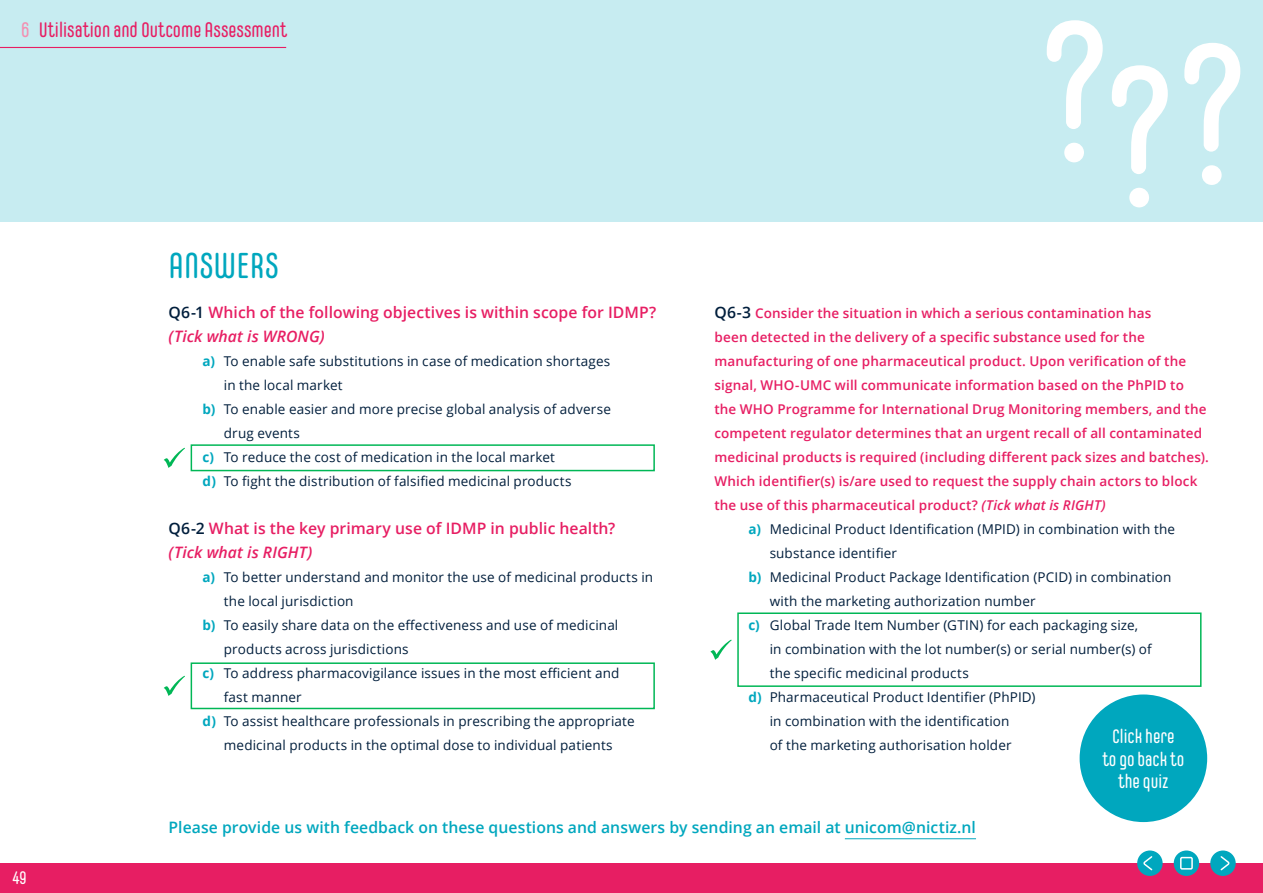
<style>
.page{position:relative;width:1263px;height:893px;background:#fff}
.page>*{position:absolute;margin:0;border:0;box-sizing:border-box;transform-origin:0 0}
.t1{font:197.1px "Carl Marx";color:#fff}
.t2{font:36px "Carl Marx";color:#00a7be}
.t3{font:21px "Carl Marx";color:#e71e63}
.t4{font:19.5px/22.5px "Carl Marx";color:#fff;text-align:center}
.t5{font:18px "Carl Marx";color:#fff}
.t6{font:600 15.75px/24px "Open Sans";letter-spacing:.005em;color:#e71e63}
.t7{font:600 15.75px "Open Sans";letter-spacing:.005em;color:#00a7be}
.t8{font:13.5px "Open Sans";letter-spacing:.01em;color:#001e3c}
.t9{font:600 13.5px "Open Sans";letter-spacing:.01em;color:#e71e63}
.s1{color:#f38fb1}
.s2{color:#001e3c}
.s3{font-style:italic}
.s4{font-weight:700;color:#00a7be}
.s5{font-size:15.75px;color:#001e3c}
</style>
<div class="page">
<div style="left:0;top:0;width:1263px;height:221px;background:#c7ecf1"></div>
<hr style="left:0;top:47px;width:286px;height:1px;background:#e71e63">
<div style="left:191px;top:662px;width:464px;height:47px;border:2px solid #00b756"></div>
<div style="left:737px;top:612px;width:464px;height:75px;border:2px solid #00b756"></div>
<div style="left:191px;top:444px;width:464px;height:27px;border:2px solid #00b756"></div>
<svg style="left:164px;top:676px;width:21px;height:20px"></svg>
<svg style="left:710px;top:640px;width:22px;height:20px"></svg>
<svg style="left:164px;top:448px;width:21px;height:20px"></svg>
<div style="left:1079px;top:694px;width:128px;height:128px;background:#00a7be;border-radius:50%"></div>
<hr style="left:845px;top:838px;width:131px;height:1px;background:#00a7be">
<div style="left:0;top:863px;width:1263px;height:30px;background:#e71e63"></div>
<div style="left:1137px;top:850px;width:25px;height:26px;background:#00a7be;border-radius:50%"></div>
<div style="left:1210px;top:850px;width:26px;height:26px;background:#00a7be;border-radius:50%"></div>
<div style="left:1174px;top:850px;width:25px;height:26px;background:#00a7be;border-radius:50%"></div>
<div style="left:1180px;top:857px;width:13px;height:13px;border:2px solid #fff"></div>
<svg style="left:1143px;top:856px;width:10px;height:15px"></svg>
<svg style="left:1220px;top:856px;width:9px;height:15px"></svg>
<h3 class="t3" style="left:21px;top:18px;width:268px"><span class="s1">6</span> Utilisation and Outcome Assessment</h3>
<h2 class="t2" style="left:169px;top:245px;width:112px">ANSWERS</h2>
<h1 class="t1" style="left:1041px;top:4px;width:206px">???</h1>
<h3 class="t5" style="left:12px;top:867px;width:16px">49</h3>
<p class="t6" style="left:169px;top:300px;width:489px"><span class="s2">Q6-1</span> Which of the following objectives is within scope for IDMP? <span class="s3">(Tick what is WRONG)</span></p>
<p class="t8" style="left:203px;top:352px;width:409px"><span class="s4">a)</span> To enable safe substitutions in case of medication shortages</p>
<p class="t8" style="left:224px;top:376px;width:120px">in the local market</p>
<p class="t8" style="left:203px;top:400px;width:410px"><span class="s4">b)</span> To enable easier and more precise global analysis of adverse</p>
<p class="t8" style="left:224px;top:424px;width:78px">drug events</p>
<p class="t8" style="left:203px;top:448px;width:354px"><span class="s4">c)</span> To reduce the cost of medication in the local market</p>
<p class="t8" style="left:203px;top:472px;width:370px"><span class="s4">d)</span> To fight the distribution of falsified medicinal products</p>
<p class="t6" style="left:169px;top:516px;width:448px"><span class="s2">Q6-2</span> What is the key primary use of IDMP in public health? <span class="s3">(Tick what is RIGHT)</span></p>
<p class="t8" style="left:203px;top:568px;width:452px"><span class="s4">a)</span> To better understand and monitor the use of medicinal products in</p>
<p class="t8" style="left:224px;top:592px;width:131px">the local jurisdiction</p>
<p class="t8" style="left:203px;top:616px;width:417px"><span class="s4">b)</span> To easily share data on the effectiveness and use of medicinal</p>
<p class="t8" style="left:224px;top:640px;width:186px">products across jurisdictions</p>
<p class="t8" style="left:203px;top:664px;width:418px"><span class="s4">c)</span> To address pharmacovigilance issues in the most efficient and</p>
<p class="t8" style="left:224px;top:688px;width:79px">fast manner</p>
<p class="t8" style="left:203px;top:712px;width:434px"><span class="s4">d)</span> To assist healthcare professionals in prescribing the appropriate</p>
<p class="t8" style="left:224px;top:736px;width:390px">medicinal products in the optimal dose to individual patients</p>
<p class="t9" style="left:714px;top:304px;width:438px"><span class="s5">Q6-3</span> Consider the situation in which a serious contamination has</p>
<p class="t9" style="left:714px;top:328px;width:432px">been detected in the delivery of a specific substance used for the</p>
<p class="t9" style="left:714px;top:352px;width:473px">manufacturing of one pharmaceutical product. Upon verification of the</p>
<p class="t9" style="left:714px;top:376px;width:471px">signal, WHO-UMC will communicate information based on the PhPID to</p>
<p class="t9" style="left:714px;top:400px;width:494px">the WHO Programme for International Drug Monitoring members, and the</p>
<p class="t9" style="left:714px;top:424px;width:489px">competent regulator determines that an urgent recall of all contaminated</p>
<p class="t9" style="left:714px;top:448px;width:496px">medicinal products is required (including different pack sizes and batches).</p>
<p class="t9" style="left:714px;top:472px;width:484px">Which identifier(s) is/are used to request the supply chain actors to block</p>
<p class="t9" style="left:714px;top:496px;width:393px">the use of this pharmaceutical product? <span class="s3">(Tick what is RIGHT)</span></p>
<p class="t8" style="left:748px;top:520px;width:428px"><span class="s4">a)</span> Medicinal Product Identification (MPID) in combination with the</p>
<p class="t8" style="left:770px;top:544px;width:129px">substance identifier</p>
<p class="t8" style="left:748px;top:568px;width:425px"><span class="s4">b)</span> Medicinal Product Package Identification (PCID) in combination</p>
<p class="t8" style="left:770px;top:592px;width:267px">with the marketing authorization number</p>
<p class="t8" style="left:748px;top:616px;width:391px"><span class="s4">c)</span> Global Trade Item Number (GTIN) for each packaging size,</p>
<p class="t8" style="left:770px;top:640px;width:383px">in combination with the lot number(s) or serial number(s) of</p>
<p class="t8" style="left:770px;top:664px;width:201px">the specific medicinal products</p>
<p class="t8" style="left:748px;top:688px;width:289px"><span class="s4">d)</span> Pharmaceutical Product Identifier (PhPID)</p>
<p class="t8" style="left:770px;top:712px;width:241px">in combination with the identification</p>
<p class="t8" style="left:770px;top:736px;width:243px">of the marketing authorisation holder</p>
<h3 class="t4" style="left:1102px;top:725px;width:84px">Click here<br>to go back to the quiz</h3>
<p class="t7" style="left:169px;top:816px;width:809px">Please provide us with feedback on these questions and answers by sending an email at unicom@nictiz.nl</p>
</div>
